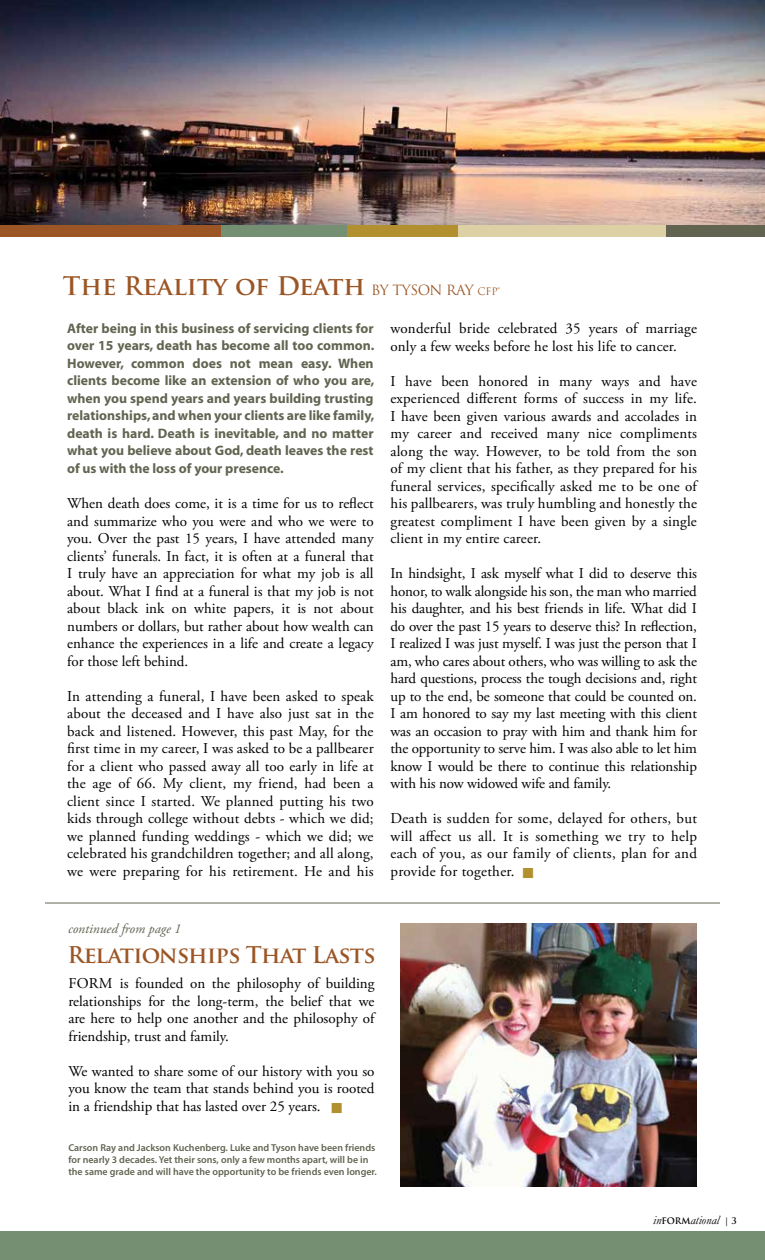
<style>
.page{position:relative;width:765px;height:1260px;background:#fff}
.page>*{position:absolute;margin:0;border:0;box-sizing:border-box;transform-origin:0 0}
.t1{font:700 25px "Trajan Pro";color:#9c5626}
.t2{font:700 22.5px "Trajan Pro";letter-spacing:-.03em;color:#9c5626}
.t3{font:15px/17.5px "Adobe Garamond Pro";letter-spacing:.005em;color:#000;text-align:justify}
.t4{font:700 13.75px/17.6px "Myriad";color:#626451;text-align:justify}
.t5{font:italic 13.75px "Adobe Garamond Pro";color:#626451}
.t6{font:italic 12.5px "Garamond";color:#000}
.t7{font:600 10px/12px "Myriad Pro";color:#626451}
.s1{font-weight:400;font-size:13.75px}
.s2{font-weight:400;font-size:10px}
.s3{font-family:"Trajan Pro";font-weight:700;font-style:normal;font-size:8.75px}
</style>
<div class="page">
<img style="left:0;top:0;width:765px;height:225px">
<div style="left:0;top:1231px;width:765px;height:29px;background:#758f73"></div>
<div style="left:0;top:225px;width:221px;height:11px;background:#9c5626"></div>
<div style="left:221px;top:225px;width:126px;height:11px;background:#758f73"></div>
<div style="left:347px;top:225px;width:111px;height:11px;background:#b28f2f"></div>
<div style="left:458px;top:225px;width:208px;height:11px;background:#dcd0a4"></div>
<div style="left:666px;top:225px;width:99px;height:11px;background:#626451"></div>
<img style="left:401px;top:923px;width:296px;height:263px">
<hr style="left:45px;top:903px;width:675px;height:1px;background:#626451">
<h1 class="t1" style="left:63px;top:270px;width:439px">The Reality of Death <span class="s1">BY TYSON RAY</span> <span class="s2">CFP®</span></h1>
<p class="t4" style="left:67px;top:320px;width:309px">After being in this business of servicing clients for over 15 years, death has become all too common.<br>However, common does not mean easy. When clients become like an extension of who you are, when you spend years and years building trusting relationships, and when your clients are like family, death is hard. Death is inevitable, and no matter what you believe about God, death leaves the rest of us with the loss of your presence.</p>
<p class="t3" style="left:67px;top:495px;width:308px">When death does come, it is a time for us to reflect and summarize who you were and who we were to you. Over the past 15 years, I have attended many clients’ funerals. In fact, it is often at a funeral that I truly have an appreciation for what my job is all about. What I find at a funeral is that my job is not about black ink on white papers, it is not about numbers or dollars, but rather about how wealth can enhance the experiences in a life and create a legacy for those left behind.</p>
<p class="t3" style="left:67px;top:688px;width:308px">In attending a funeral, I have been asked to speak about the deceased and I have also just sat in the back and listened. However, this past May, for the first time in my career, I was asked to be a pallbearer for a client who passed away all too early in life at the age of 66. My client, my friend, had been a client since I started. We planned putting his two kids through college without debts - which we did; we planned funding weddings - which we did; we celebrated his grandchildren together; and all along, we were preparing for his retirement. He and his</p>
<p class="t3" style="left:391px;top:320px;width:308px">wonderful bride celebrated 35 years of marriage only a few weeks before he lost his life to cancer.</p>
<p class="t3" style="left:391px;top:373px;width:308px">I have been honored in many ways and have experienced different forms of success in my life.<br>I have been given various awards and accolades in my career and received many nice compliments along the way. However, to be told from the son of my client that his father, as they prepared for his funeral services, specifically asked me to be one of his pallbearers, was truly humbling and honestly the greatest compliment I have been given by a single client in my entire career.</p>
<p class="t3" style="left:391px;top:565px;width:308px">In hindsight, I ask myself what I did to deserve this honor, to walk alongside his son, the man who married his daughter, and his best friends in life. What did I do over the past 15 years to deserve this? In reflection, I realized I was just myself. I was just the person that I am, who cares about others, who was willing to ask the hard questions, process the tough decisions and, right up to the end, be someone that could be counted on.<br>I am honored to say my last meeting with this client was an occasion to pray with him and thank him for the opportunity to serve him. I was also able to let him know I would be there to continue this relationship with his now widowed wife and family.</p>
<p class="t3" style="left:391px;top:810px;width:308px">Death is sudden for some, delayed for others, but will affect us all. It is something we try to help each of you, as our family of clients, plan for and provide for together.</p>
<p class="t5" style="left:68px;top:921px;width:115px">continued from page 1</p>
<h2 class="t2" style="left:67px;top:941px;width:310px">Relationships That Lasts</h2>
<p class="t3" style="left:68px;top:975px;width:308px">FORM is founded on the philosophy of building relationships for the long-term, the belief that we are here to help one another and the philosophy of friendship, trust and family.</p>
<p class="t3" style="left:68px;top:1063px;width:308px">We wanted to share some of our history with you so you know the team that stands behind you is rooted in a friendship that has lasted over 25 years.</p>
<p class="t7" style="left:68px;top:1141px;width:310px">Carson Ray and Jackson Kuchenberg. Luke and Tyson have been friends for nearly 3 decades. Yet their sons, only a few months apart, will be in the same grade and will have the opportunity to be friends even longer.</p>
<p class="t6" style="left:653px;top:1213px;width:85px">in<span class="s3">FORM</span>ational <span class="s3">| 3</span></p>
</div>
